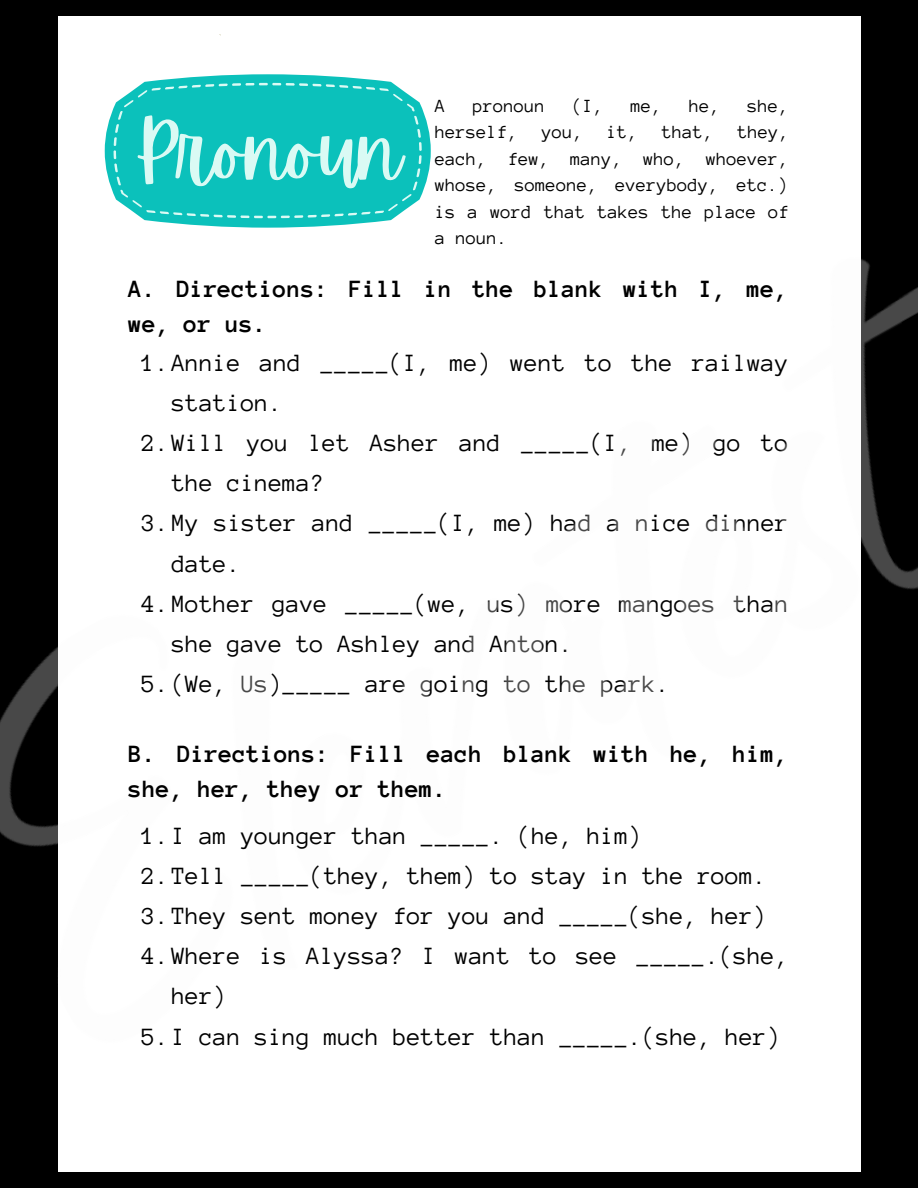
<style>
.page{position:relative;width:918px;height:1188px;background:#000}
.page>*{position:absolute;margin:0;border:0;box-sizing:border-box;transform-origin:0 0}
.t1{font:78.6px "Apricots";color:#dafaf4}
.t2{font:25.35px "Anonymous Pro";color:#000}
.t3{font:700 25.35px/35px "Anonymous Pro";color:#000}
.t4{font:18.9px/26.4px "Anonymous Pro";color:#000;text-align:justify}
</style>
<div class="page">
<div style="left:58px;top:16px;width:802px;height:1156px;background:#fff"></div>
<svg style="left:105px;top:74px;width:326px;height:98px"></svg>
<div style="left:114px;top:83px;width:308px;height:89px;background:#0bc1bb"></div>
<img style="left:0;top:172px;width:918px;height:905px">
<h1 class="t1" style="left:134px;top:105px;width:270px">Pronoun</h1>
<p class="t4" style="left:435px;top:93px;width:12px">A</p>
<p class="t4" style="left:473px;top:93px;width:74px">pronoun</p>
<p class="t4" style="left:572px;top:93px;width:33px">(I,</p>
<p class="t4" style="left:631px;top:93px;width:33px">me,</p>
<p class="t4" style="left:689px;top:93px;width:33px">he,</p>
<p class="t4" style="left:747px;top:93px;width:43px">she,</p>
<p class="t4" style="left:435px;top:119px;width:84px">herself,</p>
<p class="t4" style="left:542px;top:119px;width:43px">you,</p>
<p class="t4" style="left:607px;top:119px;width:33px">it,</p>
<p class="t4" style="left:662px;top:119px;width:53px">that,</p>
<p class="t4" style="left:435px;top:119px;width:356px;text-indent:302px">they, each, few, many, who, whoever, whose, someone, everybody, etc.) is a word that takes the place of a noun.</p>
<p class="t3" style="left:129px;top:272px;width:661px">A. Directions: Fill in the blank with I, me, we, or us.</p>
<p class="t2" style="left:142px;top:350px;width:649px">1.Annie and _____(I, me) went to the railway</p>
<p class="t2" style="left:172px;top:390px;width:112px">station.</p>
<p class="t2" style="left:142px;top:430px;width:649px">2.Will you let Asher and _____(I, me) go to</p>
<p class="t2" style="left:172px;top:470px;width:154px">the cinema?</p>
<p class="t2" style="left:142px;top:511px;width:649px">3.My sister and _____(I, me) had a nice dinner</p>
<p class="t2" style="left:172px;top:551px;width:71px">date.</p>
<p class="t2" style="left:142px;top:591px;width:649px">4.Mother gave _____(we, us) more mangoes than</p>
<p class="t2" style="left:172px;top:631px;width:403px">she gave to Ashley and Anton.</p>
<p class="t2" style="left:142px;top:672px;width:530px">5.(We, Us)_____ are going to the park.</p>
<p class="t3" style="left:129px;top:737px;width:661px">B. Directions: Fill each blank with he, him, she, her, they or them.</p>
<p class="t2" style="left:142px;top:823px;width:502px">1.I am younger than _____. (he, him)</p>
<p class="t2" style="left:142px;top:863px;width:627px">2.Tell _____(they, them) to stay in the room.</p>
<p class="t2" style="left:142px;top:903px;width:627px">3.They sent money for you and _____(she, her)</p>
<p class="t2" style="left:142px;top:943px;width:649px">4.Where is Alyssa? I want to see _____.(she,</p>
<p class="t2" style="left:172px;top:984px;width:57px">her)</p>
<p class="t2" style="left:142px;top:1024px;width:641px">5.I can sing much better than _____.(she, her)</p>
</div>
